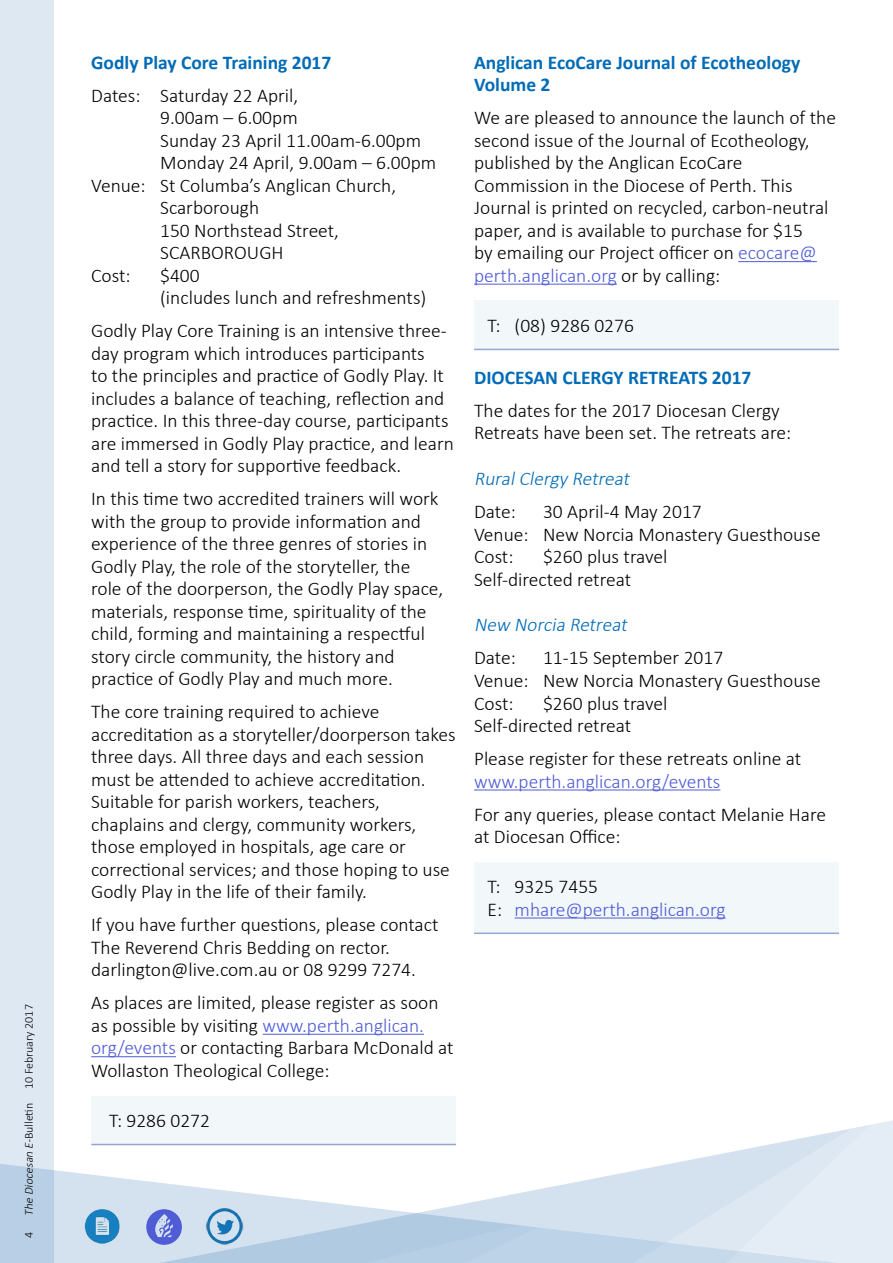
<style>
.page{position:relative;width:893px;height:1263px;background:#fff}
.page>*{position:absolute;margin:0;border:0;box-sizing:border-box;transform-origin:0 0}
.t1{font:300 19.5px/22.5px "Calibri";color:#000}
.t2{font:700 19.5px/22.5px "Calibri";color:#006bb6}
.t3{font:300 19.5px/22.5px "Calibri";color:#4f5cd6}
.t4{font:italic 300 19.5px "Calibri";color:#006bb6}
.t5{font:300 12px "Calibri";color:#000}
.s1{font-style:italic}
.s2{color:#4f5cd6}
.s3{color:#000}
</style>
<div class="page">
<div style="left:54px;top:1170px;width:30px;height:93px;background:#d4e2ef"></div>
<svg style="left:84px;top:1120px;width:809px;height:143px"></svg>
<svg style="left:0;top:0;width:54px;height:1263px;background:#dbe6f1"></svg>
<hr style="left:263px;top:1034px;width:161px;height:1px;background:#4f5cd6">
<hr style="left:91px;top:1056px;width:85px;height:1px;background:#4f5cd6">
<div style="left:91px;top:1096px;width:365px;height:48px;background:#f2f7fa"></div>
<hr style="left:91px;top:1144px;width:365px;height:1px;background:#96a5d2">
<hr style="left:738px;top:261px;width:79px;height:1px;background:#4f5cd6">
<hr style="left:474px;top:284px;width:143px;height:1px;background:#4f5cd6">
<div style="left:474px;top:301px;width:365px;height:48px;background:#f2f7fa"></div>
<hr style="left:474px;top:349px;width:365px;height:1px;background:#96a5d2">
<hr style="left:474px;top:789px;width:246px;height:1px;background:#4f5cd6">
<div style="left:474px;top:862px;width:365px;height:71px;background:#f2f7fa"></div>
<hr style="left:474px;top:932px;width:365px;height:2px;background:#96a5d2">
<hr style="left:515px;top:917px;width:211px;height:1px;background:#4f5cd6">
<img style="left:84px;top:1208px;width:36px;height:36px">
<img style="left:203px;top:1208px;width:43px;height:37px">
<svg style="left:146px;top:1209px;width:36px;height:36px"></svg>
<p class="t5" style="left:21px;top:1216px;width:213px;rotate:-90deg"><span class="s1">The Diocesan E-</span>Bulletin 10 February 2017</p>
<p class="t5" style="left:21px;top:1238px;width:8px;rotate:-90deg">4</p>
<p class="t2" style="left:91px;top:51px;width:242px">Godly Play Core Training 2017</p>
<p class="t1" style="left:91px;top:84px;width:209px">Dates: Saturday 22 April,</p>
<p class="t1" style="left:160px;top:106px;width:139px">9.00am – 6.00pm</p>
<p class="t1" style="left:160px;top:129px;width:262px">Sunday 23 April 11.00am-6.00pm</p>
<p class="t1" style="left:160px;top:151px;width:278px">Monday 24 April, 9.00am – 6.00pm</p>
<p class="t1" style="left:91px;top:174px;width:306px">Venue: St Columba’s Anglican Church,</p>
<p class="t1" style="left:160px;top:196px;width:101px">Scarborough</p>
<p class="t1" style="left:160px;top:219px;width:180px">150 Northstead Street,</p>
<p class="t1" style="left:160px;top:241px;width:125px">SCARBOROUGH</p>
<p class="t1" style="left:91px;top:264px;width:41px">Cost:</p>
<p class="t1" style="left:160px;top:264px;width:268px">$400<br>(includes lunch and refreshments)</p>
<p class="t1" style="left:91px;top:319px;width:364px">Godly Play Core Training is an intensive three&shy;day program which introduces participants<br>to the principles and practice of Godly Play. It includes a balance of teaching, reflection and practice. In this three-day course, participants are immersed in Godly Play practice, and learn and tell a story for supportive feedback.</p>
<p class="t1" style="left:91px;top:487px;width:354px">In this time two accredited trainers will work with the group to provide information and experience of the three genres of stories in Godly Play, the role of the storyteller, the role of the doorperson, the Godly Play space, materials, response time, spirituality of the child, forming and maintaining a respectful story circle community, the history and practice of Godly Play and much more.</p>
<p class="t1" style="left:91px;top:700px;width:366px">The core training required to achieve accreditation as a storyteller/doorperson takes three days. All three days and each session must be attended to achieve accreditation.<br>Suitable for parish workers, teachers, chaplains and clergy, community workers, those employed in hospitals, age care or correctional services; and those hoping to use Godly Play in the life of their family.</p>
<p class="t1" style="left:91px;top:913px;width:349px">If you have further questions, please contact<br>The Reverend Chris Bedding on rector. darlington@live.com.au or 08 9299 7274.</p>
<p class="t1" style="left:91px;top:991px;width:364px">As places are limited, please register as soon as possible by visiting <span class="s2">www.perth.anglican. org/events</span> or contacting Barbara McDonald at Wollaston Theological College:</p>
<p class="t1" style="left:109px;top:1109px;width:102px">T: 9286 0272</p>
<p class="t2" style="left:474px;top:51px;width:328px">Anglican EcoCare Journal of Ecotheology<br>Volume 2</p>
<p class="t1" style="left:474px;top:106px;width:363px">We are pleased to announce the launch of the second issue of the Journal of Ecotheology, published by the Anglican EcoCare Commission in the Diocese of Perth. This Journal is printed on recycled, carbon-neutral paper, and is available to purchase for $15<br>by emailing our Project officer on <span class="s2">ecocare@ perth.anglican.org</span> or by calling:</p>
<p class="t1" style="left:488px;top:314px;width:148px">T: (08) 9286 0276</p>
<p class="t2" style="left:474px;top:366px;width:279px">DIOCESAN CLERGY RETREATS 2017</p>
<p class="t1" style="left:474px;top:399px;width:319px">The dates for the 2017 Diocesan Clergy<br>Retreats have been set. The retreats are:</p>
<p class="t4" style="left:474px;top:467px;width:161px">RuralClergy Retreat</p>
<p class="t1" style="left:474px;top:500px;width:43px">Date:</p>
<p class="t1" style="left:474px;top:500px;width:348px;text-indent:69px">30 April-4 May 2017<br>Venue: New Norcia Monastery Guesthouse<br>Cost:</p>
<p class="t1" style="left:474px;top:545px;width:195px;text-indent:69px">$260 plus travel<br>Self-directed retreat</p>
<p class="t4" style="left:474px;top:613px;width:158px">New Norcia Retreat</p>
<p class="t1" style="left:474px;top:646px;width:43px">Date:</p>
<p class="t1" style="left:474px;top:646px;width:348px;text-indent:69px">11-15 September 2017<br>Venue: New Norcia Monastery Guesthouse<br>Cost:</p>
<p class="t1" style="left:474px;top:692px;width:195px;text-indent:69px">$260 plus travel<br>Self-directed retreat</p>
<p class="t1" style="left:474px;top:747px;width:329px">Please register for these retreats online at</p>
<p class="t3" style="left:474px;top:770px;width:248px">www.perth.anglican.org/events</p>
<p class="t1" style="left:474px;top:802px;width:354px">For any queries, please contact Melanie Hare at Diocesan Office:</p>
<p class="t3" style="left:488px;top:875px;width:240px"><span class="s3">T: 9325 7455<br>E:</span> mhare@perth.anglican.org</p>
</div>
